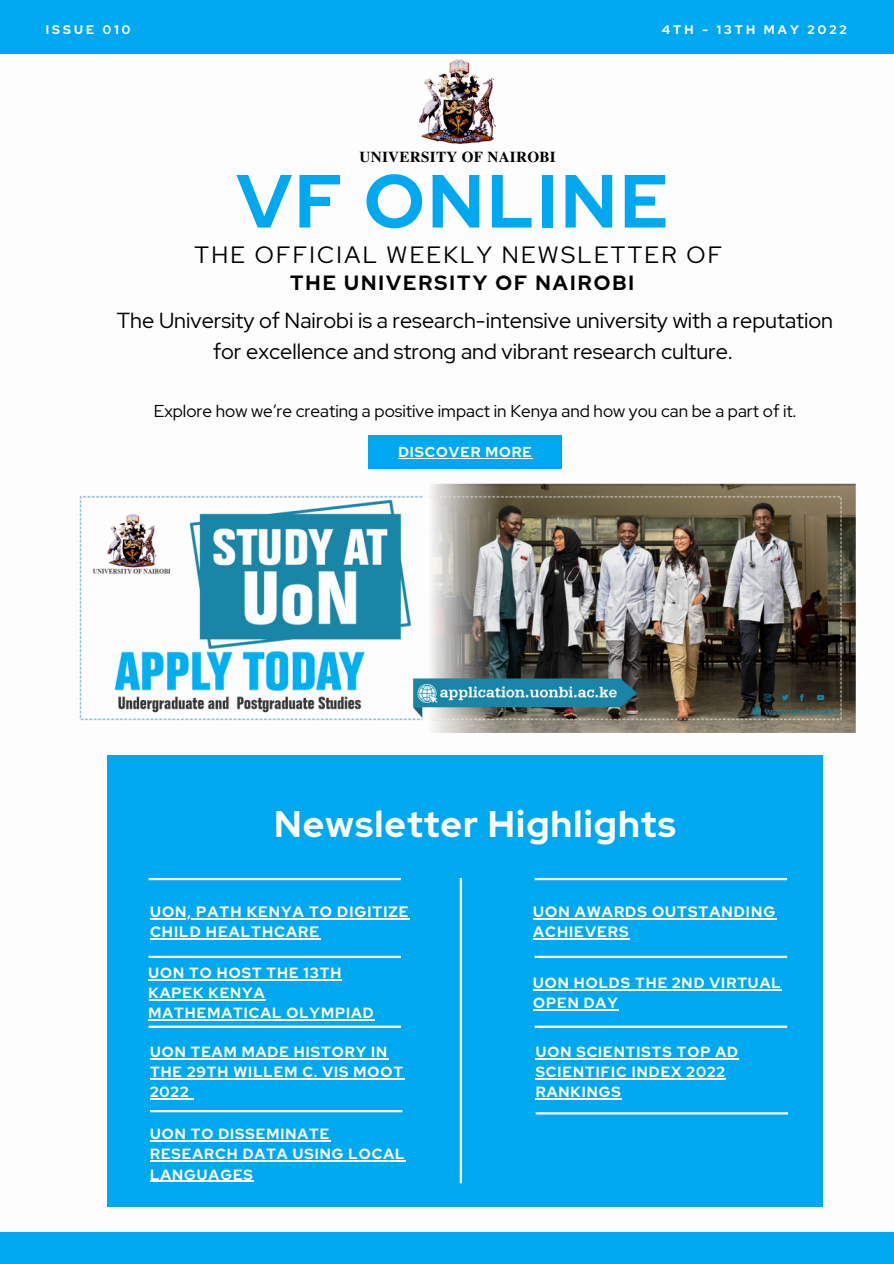
<style>
.page{position:relative;width:894px;height:1264px;background:#fff}
.page>*{position:absolute;margin:0;border:0;box-sizing:border-box;transform-origin:0 0}
.t1{font:700 75px "Red Hat Display";letter-spacing:.04em;color:#00a9ef}
.t2{font:700 36.9px "Red Hat Display";letter-spacing:.03em;color:#fdfdfd}
.t3{font:23.55px "Red Hat Display";letter-spacing:.1em;color:#000}
.t4{font:21.6px/31.5px "Red Hat Display";color:#000;text-align:center}
.t5{font:700 20.55px "Red Hat Display";letter-spacing:.1em;color:#000}
.t6{font:17.1px "Red Hat Display";color:#000}
.t7{font:700 15.15px "Te X Gyre Termes";letter-spacing:.02em;color:#000}
.t8{font:700 15px/20.2px "Red Hat Display";letter-spacing:.07em;color:#fff}
.t9{font:700 14.7px/20.2px "Red Hat Display";letter-spacing:.07em;color:#fff}
.t10{font:700 14.4px "Red Hat Display";letter-spacing:.07em;color:#fff}
.t11{font:700 12.45px "Red Hat Display";letter-spacing:.25em;color:#fff}
</style>
<div class="page">
<div style="left:0;top:0;width:893px;height:54px;background:#00a9ef"></div>
<div style="left:107px;top:754px;width:715px;height:452px;background:#00a9ef"></div>
<hr style="left:534px;top:878px;width:252px;height:2px;background:#fff">
<img style="left:419px;top:59px;width:77px;height:85px">
<div style="left:368px;top:435px;width:193px;height:34px;background:#00a9ef"></div>
<hr style="left:398px;top:457px;width:134px;height:1px;background:#fff">
<hr style="left:534px;top:955px;width:252px;height:3px;background:#fff">
<hr style="left:534px;top:1025px;width:252px;height:2px;background:#fff">
<hr style="left:148px;top:878px;width:253px;height:2px;background:#fff">
<hr style="left:148px;top:955px;width:253px;height:3px;background:#fff">
<hr style="left:148px;top:1025px;width:253px;height:2px;background:#fff">
<hr style="left:150px;top:1109px;width:252px;height:3px;background:#fff">
<hr style="left:459px;top:878px;width:3px;height:305px;background:#fff">
<div style="left:0;top:1232px;width:893px;height:31px;background:#00a9ef"></div>
<img style="left:79px;top:483px;width:776px;height:249px">
<hr style="left:533px;top:989px;width:248px;height:1px;background:#fff">
<hr style="left:533px;top:1009px;width:85px;height:1px;background:#fff">
<hr style="left:533px;top:918px;width:243px;height:1px;background:#fff">
<hr style="left:533px;top:938px;width:96px;height:1px;background:#fff">
<hr style="left:535px;top:1057px;width:203px;height:2px;background:#fff">
<hr style="left:535px;top:1078px;width:190px;height:1px;background:#fff">
<hr style="left:535px;top:1098px;width:86px;height:1px;background:#fff">
<hr style="left:148px;top:979px;width:194px;height:1px;background:#fff">
<hr style="left:148px;top:999px;width:117px;height:1px;background:#fff">
<hr style="left:148px;top:1019px;width:226px;height:1px;background:#fff">
<hr style="left:150px;top:918px;width:259px;height:1px;background:#fff">
<hr style="left:150px;top:938px;width:170px;height:1px;background:#fff">
<hr style="left:150px;top:1057px;width:238px;height:2px;background:#fff">
<hr style="left:150px;top:1078px;width:254px;height:1px;background:#fff">
<hr style="left:150px;top:1098px;width:39px;height:1px;background:#fff">
<hr style="left:150px;top:1140px;width:180px;height:1px;background:#fff">
<hr style="left:150px;top:1160px;width:255px;height:1px;background:#fff">
<hr style="left:150px;top:1180px;width:104px;height:1px;background:#fff">
<hr style="left:535px;top:1112px;width:252px;height:2px;background:#fff">
<p class="t11" style="left:46px;top:21px;width:86px">ISSUE 010</p>
<p class="t11" style="left:661px;top:21px;width:186px">4TH - 13TH MAY 2022</p>
<p class="t7" style="left:359px;top:145px;width:198px">UNIVERSITY OF NAIROBI</p>
<p class="t1" style="left:237px;top:151px;width:433px">VF ONLINE</p>
<p class="t3" style="left:194px;top:239px;width:529px">THE OFFICIAL WEEKLY NEWSLETTER OF</p>
<p class="t5" style="left:290px;top:269px;width:345px">THE UNIVERSITY OF NAIROBI</p>
<p class="t4" style="left:117px;top:304px;width:717px">The University of Nairobi is a research-intensive university with a reputation for excellence and strong and vibrant research culture.</p>
<p class="t6" style="left:154px;top:399px;width:643px">Explore how we’re creating a positive impact in Kenya and how you can be a part of it.</p>
<p class="t10" style="left:398px;top:442px;width:135px">DISCOVER MORE</p>
<p class="t2" style="left:274px;top:799px;width:403px">Newsletter Highlights</p>
<p class="t8" style="left:150px;top:901px;width:260px">UON, PATH KENYA TO DIGITIZE<br>CHILD HEALTHCARE</p>
<p class="t9" style="left:148px;top:962px;width:227px">UON TO HOST THE 13TH<br>KAPEK KENYA<br>MATHEMATICAL OLYMPIAD</p>
<p class="t9" style="left:150px;top:1041px;width:254px">UON TEAM MADE HISTORY IN<br>THE 29TH WILLEM C. VIS MOOT<br>2022</p>
<p class="t9" style="left:150px;top:1123px;width:256px">UON TO DISSEMINATE<br>RESEARCH DATA USING LOCAL<br>LANGUAGES</p>
<p class="t8" style="left:533px;top:901px;width:243px">UON AWARDS OUTSTANDING<br>ACHIEVERS</p>
<p class="t9" style="left:533px;top:972px;width:249px">UON HOLDS THE 2ND VIRTUAL<br>OPEN DAY</p>
<p class="t9" style="left:535px;top:1041px;width:204px">UON SCIENTISTS TOP AD<br>SCIENTIFIC INDEX 2022<br>RANKINGS</p>
</div>
